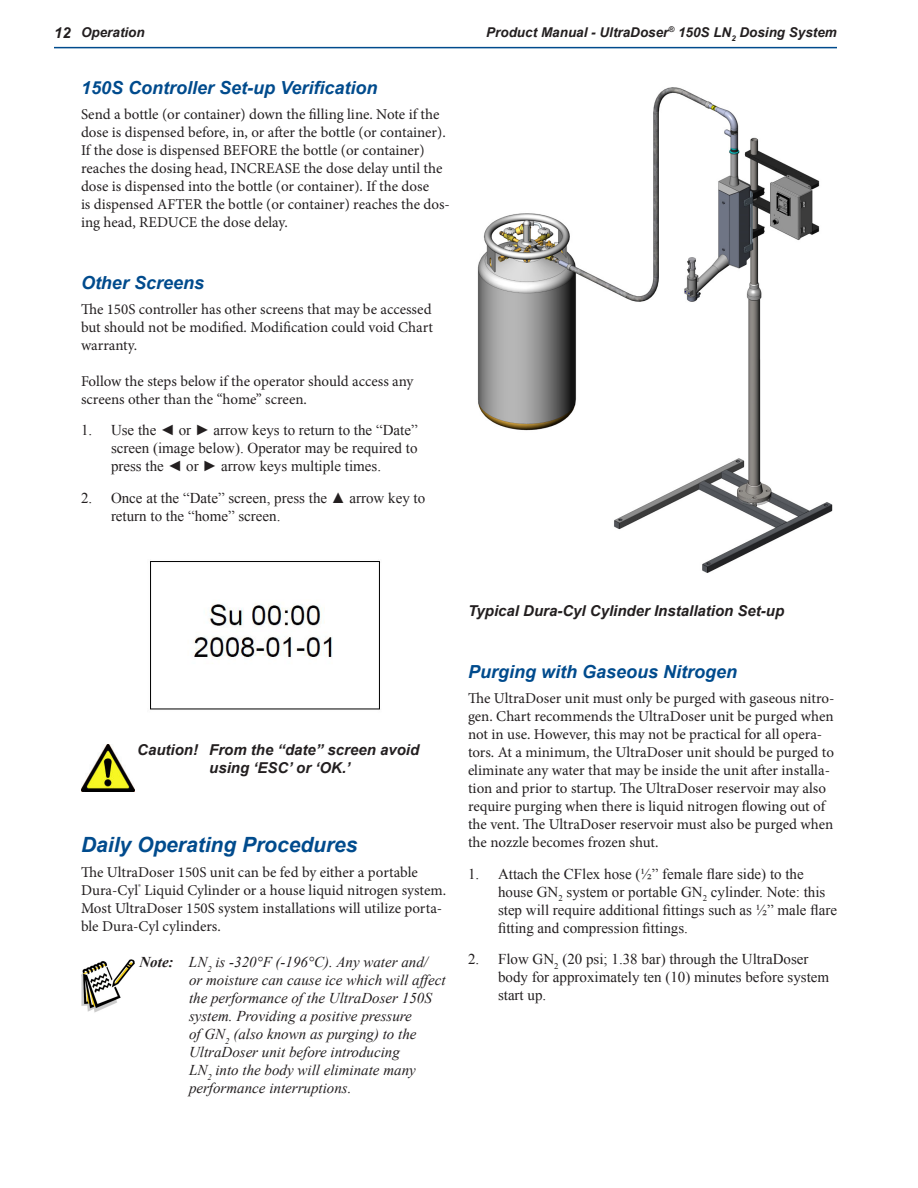
<style>
.page{position:relative;width:918px;height:1188px;background:#fff}
.page>*{position:absolute;margin:0;border:0;box-sizing:border-box;transform-origin:0 0}
.Heading_2{font:italic 700 21px "Arial";color:#004b8d}
.Heading_3{font:italic 700 18px "Arial";color:#004b8d}
.t1{font:15px/18px "Minion Pro";color:#231f20}
.t2{font:15px/18px "Times New Roman";color:#231f20}
.Note{font:italic 15px/18px "Times New Roman";color:#231f20}
.Caution{font:italic 700 15px/18px "Arial";color:#231f20;text-align:center}
.t3{font:italic 700 13.5px "Arial";color:#231f20}
.s1{font-size:15px}
.s2{font-weight:700}
</style>
<div class="page">
<hr style="left:54px;top:47px;width:783px;height:1px;background:#004b8d">
<img style="left:150px;top:561px;width:230px;height:149px">
<img style="left:81px;top:744px;width:54px;height:48px">
<img style="left:477px;top:87px;width:356px;height:486px">
<img style="left:81px;top:959px;width:54px;height:54px">
<p class="t3" style="left:54px;top:23px;width:92px"><span class="s1">12</span> Operation</p>
<p class="t3" style="left:486px;top:23px;width:352px">Product Manual - UltraDoser<sup>®</sup> 150S LN<sub>2</sub> Dosing System</p>
<p class="Heading_3" style="left:81px;top:76px;width:298px">150S Controller Set-up Verification</p>
<p class="t1" style="left:81px;top:105px;width:371px">Send a bottle (or container) down the filling line. Note if the dose is dispensed before, in, or after the bottle (or container).<br>If the dose is dispensed BEFORE the bottle (or container) reaches the dosing head, INCREASE the dose delay until the dose is dispensed into the bottle (or container). If the dose<br>is dispensed AFTER the bottle (or container) reaches the dos&shy;ing head, REDUCE the dose delay.</p>
<p class="Heading_3" style="left:81px;top:271px;width:125px">Other Screens</p>
<p class="t1" style="left:81px;top:300px;width:354px;text-align:justify">The 150S controller has other screens that may be accessed but should not be modified. Modification could void Chart warranty.</p>
<p class="t1" style="left:81px;top:372px;width:334px">Follow the steps below if the operator should access any screens other than the “home” screen.</p>
<p class="t2" style="left:111px;top:421px;width:308px;text-align:justify;text-indent:-30px">1. Use the ◄ or ► arrow keys to return to the “Date” screen (image below). Operator may be required to press the ◄ or ► arrow keys multiple times.</p>
<p class="t2" style="left:111px;top:488px;width:316px;text-indent:-30px">2. Once at the “Date” screen, press the ▲ arrow key to return to the “home” screen.</p>
<p class="Caution" style="left:137px;top:741px;width:284px">Caution! From the “date” screen avoid using ‘ESC’ or ‘OK.’</p>
<p class="Heading_2" style="left:81px;top:831px;width:278px">Daily Operating Procedures</p>
<p class="t1" style="left:81px;top:863px;width:367px">The UltraDoser 150S unit can be fed by either a portable Dura-Cyl<sup>®</sup> Liquid Cylinder or a house liquid nitrogen system.<br>Most UltraDoser 150S system installations will utilize porta&shy;ble Dura-Cyl cylinders.</p>
<p class="Note" style="left:189px;top:952px;width:258px;text-indent:-50px"><span class="s2">Note:</span> LN<sub>2</sub> is -320°F (-196°C). Any water and/<br>or moisture can cause ice which will affect the performance of the UltraDoser 150S system. Providing a positive pressure<br>of GN<sub>2</sub> (also known as purging) to the UltraDoser unit before introducing<br>LN<sub>2</sub> into the body will eliminate many performance interruptions.</p>
<p class="Caution" style="left:468px;top:602px;width:318px">Typical Dura-Cyl Cylinder Installation Set-up</p>
<p class="Heading_3" style="left:468px;top:660px;width:271px">Purging with Gaseous Nitrogen</p>
<p class="t1" style="left:468px;top:689px;width:368px">The UltraDoser unit must only be purged with gaseous nitro&shy;gen. Chart recommends the UltraDoser unit be purged when not in use. However, this may not be practical for all opera&shy;tors. At a minimum, the UltraDoser unit should be purged to eliminate any water that may be inside the unit after installa&shy;tion and prior to startup. The UltraDoser reservoir may also require purging when there is liquid nitrogen flowing out of the vent. The UltraDoser reservoir must also be purged when the nozzle becomes frozen shut.</p>
<p class="t2" style="left:498px;top:864px;width:341px;text-indent:-30px">1. Attach the CFlex hose (½” female flare side) to the house GN<sub>2</sub> system or portable GN<sub>2</sub> cylinder. Note: this step will require additional fittings such as ½” male flare fitting and compression fittings.</p>
<p class="t2" style="left:498px;top:950px;width:333px;text-indent:-30px">2. Flow GN<sub>2</sub> (20 psi; 1.38 bar) through the UltraDoser body for approximately ten (10) minutes before system start up.</p>
</div>
